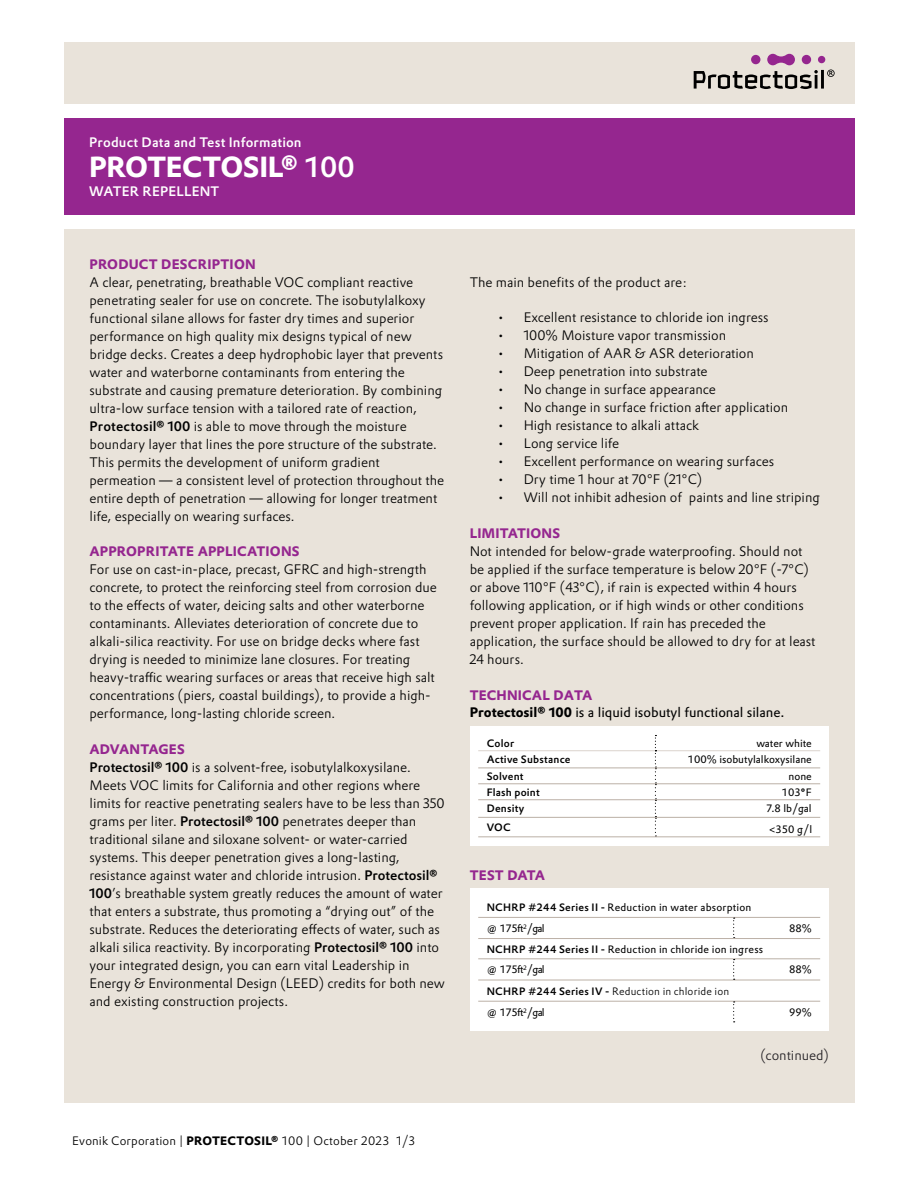
<style>
.page{position:relative;width:918px;height:1188px;background:#fff}
.page>*{position:absolute;margin:0;border:0;box-sizing:border-box;transform-origin:0 0}
.t1{font:700 28.5px "Evonik Prokyon";letter-spacing:-.015em;color:#fff}
.t2{font:300 13.5px/18px "Evonik Prokyon";color:#000}
.t3{font:13.5px/17.4px "Evonik Prokyon";color:#000}
.t4{font:700 13.5px "Evonik Prokyon";letter-spacing:.01em;color:#95268f}
.t5{font:500 13.5px "Evonik Prokyon";letter-spacing:.01em;color:#fff}
.t6{font:300 13.5px "Evonik Prokyon";color:#232024}
.t7{font:300 12px "Evonik Prokyon";letter-spacing:.015em;color:#000}
.t8{font:10.5px/20.9px "Evonik Prokyon";color:#000}
.t9{font:300 10.5px/21.3px "Evonik Prokyon";letter-spacing:.015em;color:#000}
.t10{font:500 10.5px "Evonik Prokyon";letter-spacing:.02em;color:#000}
.s1{font-weight:500}
.s2{font-weight:700;color:#95268f}
.s3{font-weight:700}
.s4{font-weight:400}
</style>
<div class="page">
<div style="left:64px;top:42px;width:790px;height:62px;background:#e9e3da"></div>
<div style="left:818px;top:56px;width:7px;height:7px;background:#95268f;border-radius:50%"></div>
<svg style="left:694px;top:54px;width:124px;height:35px"></svg>
<hr style="left:821px;top:70px;width:3px;height:19px;background:#000">
<svg style="left:827px;top:70px;width:8px;height:7px"></svg>
<div style="left:64px;top:118px;width:790px;height:97px;background:#95268f"></div>
<div style="left:64px;top:230px;width:790px;height:873px;background:#e9e3da"></div>
<div style="left:470px;top:726px;width:359px;height:120px;background:#fff"></div>
<hr style="left:478px;top:750px;width:177px;height:1px;background:#dbd4cd">
<hr style="left:656px;top:750px;width:164px;height:1px;background:#dbd4cd">
<svg style="left:655px;top:735px;width:1px;height:102px"></svg>
<hr style="left:478px;top:784px;width:177px;height:1px;background:#bbb0a6">
<hr style="left:655px;top:784px;width:165px;height:1px;background:#bbb0a6">
<hr style="left:478px;top:799px;width:177px;height:1px;background:#bbb0a6">
<hr style="left:655px;top:799px;width:165px;height:1px;background:#bbb0a6">
<hr style="left:478px;top:817px;width:177px;height:1px;background:#bbb0a6">
<hr style="left:655px;top:817px;width:165px;height:1px;background:#bbb0a6">
<hr style="left:478px;top:837px;width:177px;height:1px;background:#bbb0a6">
<hr style="left:655px;top:837px;width:165px;height:1px;background:#bbb0a6">
<hr style="left:478px;top:768px;width:177px;height:1px;background:#bbb0a6">
<hr style="left:655px;top:768px;width:165px;height:1px;background:#bbb0a6">
<div style="left:470px;top:888px;width:359px;height:143px;background:#fff"></div>
<hr style="left:478px;top:917px;width:256px;height:1px;background:#bbb0a6">
<hr style="left:734px;top:917px;width:86px;height:1px;background:#bbb0a6">
<hr style="left:478px;top:959px;width:256px;height:1px;background:#bbb0a6">
<hr style="left:734px;top:959px;width:86px;height:1px;background:#bbb0a6">
<hr style="left:478px;top:980px;width:256px;height:1px;background:#bbb0a6">
<hr style="left:734px;top:980px;width:86px;height:1px;background:#bbb0a6">
<hr style="left:478px;top:1001px;width:256px;height:1px;background:#bbb0a6">
<hr style="left:734px;top:1001px;width:86px;height:1px;background:#bbb0a6">
<svg style="left:733px;top:918px;width:2px;height:20px"></svg>
<svg style="left:733px;top:959px;width:2px;height:21px"></svg>
<svg style="left:733px;top:1001px;width:2px;height:21px"></svg>
<hr style="left:478px;top:938px;width:256px;height:1px;background:#bbb0a6">
<hr style="left:734px;top:938px;width:86px;height:1px;background:#bbb0a6">
<p class="t5" style="left:89px;top:131px;width:214px">Product Data and Test Information</p>
<h1 class="t1" style="left:89px;top:144px;width:267px">PROTECTOSIL® <span class="s1">100</span></h1>
<p class="t5" style="left:89px;top:181px;width:132px">WATER REPELLENT</p>
<p class="t4" style="left:90px;top:253px;width:168px">PRODUCT DESCRIPTION</p>
<p class="t2" style="left:90px;top:272px;width:356px">A clear, penetrating, breathable VOC compliant reactive penetrating sealer for use on concrete. The isobutylalkoxy functional silane allows for faster dry times and superior performance on high quality mix designs typical of new bridge decks. Creates a deep hydrophobic layer that prevents water and waterborne contaminants from entering the substrate and causing premature deterioration. By combining ultra-low surface tension with a tailored rate of reaction, <span class="s1">Protectosil® 100</span> is able to move through the moisture boundary layer that lines the pore structure of the substrate.<br>This permits the development of uniform gradient permeation — a consistent level of protection throughout the entire depth of penetration — allowing for longer treatment life, especially on wearing surfaces.</p>
<p class="t4" style="left:90px;top:540px;width:212px">APPROPRITATE APPLICATIONS</p>
<p class="t2" style="left:90px;top:559px;width:349px">For use on cast-in-place, precast, GFRC and high-strength concrete, to protect the reinforcing steel from corrosion due to the effects of water, deicing salts and other waterborne contaminants. Alleviates deterioration of concrete due to alkali-silica reactivity. For use on bridge decks where fast drying is needed to minimize lane closures. For treating heavy-traffic wearing surfaces or areas that receive high salt concentrations (piers, coastal buildings), to provide a high&shy;performance, long-lasting chloride screen.</p>
<p class="t2" style="left:90px;top:739px;width:357px"><span class="s2">ADVANTAGES<br></span><span class="s1">Protectosil® 100</span> is a solvent-free, isobutylalkoxysilane.<br>Meets VOC limits for California and other regions where limits for reactive penetrating sealers have to be less than 350 grams per liter. <span class="s1">Protectosil® 100</span> penetrates deeper than traditional silane and siloxane solvent- or water-carried systems. This deeper penetration gives a long-lasting, resistance against water and chloride intrusion. <span class="s1">Protectosil® 100</span>’s breathable system greatly reduces the amount of water that enters a substrate, thus promoting a “drying out” of the substrate. Reduces the deteriorating effects of water, such as alkali silica reactivity. By incorporating <span class="s1">Protectosil® 100</span> into your integrated design, you can earn vital Leadership in Energy &amp; Environmental Design (LEED) credits for both new and existing construction projects.</p>
<p class="t2" style="left:470px;top:272px;width:219px">The main benefits of the product are:</p>
<p class="t2" style="left:497px;top:307px;width:273px">• Excellent resistance to chloride ion ingress</p>
<p class="t2" style="left:497px;top:325px;width:231px">• 100% Moisture vapor transmission</p>
<p class="t2" style="left:497px;top:343px;width:259px">• Mitigation of AAR &amp; ASR deterioration</p>
<p class="t2" style="left:497px;top:361px;width:212px">• Deep penetration into substrate</p>
<p class="t2" style="left:497px;top:379px;width:221px">• No change in surface appearance</p>
<p class="t2" style="left:497px;top:397px;width:293px">• No change in surface friction after application</p>
<p class="t2" style="left:497px;top:415px;width:204px">• High resistance to alkali attack</p>
<p class="t2" style="left:497px;top:433px;width:124px">• Long service life</p>
<p class="t2" style="left:497px;top:451px;width:279px">• Excellent performance on wearing surfaces</p>
<p class="t2" style="left:497px;top:469px;width:207px">• Dry time 1 hour at 70°F (21°C)</p>
<p class="t2" style="left:497px;top:487px;width:325px">• Will not inhibit adhesion of paints and line striping</p>
<p class="t4" style="left:470px;top:522px;width:92px">LIMITATIONS</p>
<p class="t2" style="left:470px;top:541px;width:347px">Not intended for below-grade waterproofing. Should not be applied if the surface temperature is below 20°F (-7°C) or above 110°F (43°C), if rain is expected within 4 hours following application, or if high winds or other conditions prevent proper application. If rain has preceded the application, the surface should be allowed to dry for at least 24 hours.</p>
<p class="t3" style="left:470px;top:686px;width:316px"><span class="s2">TECHNICAL DATA<br></span><span class="s3">Protectosil® 100</span> is a liquid isobutyl functional silane.</p>
<p class="t10" style="left:487px;top:735px;width:29px">Color</p>
<p class="t8" style="left:756px;top:732px;width:57px">water white</p>
<p class="t10" style="left:487px;top:751px;width:85px">Active Substance</p>
<p class="t8" style="left:688px;top:748px;width:125px">100% isobutylalkoxysilane</p>
<p class="t10" style="left:487px;top:768px;width:38px">Solvent</p>
<p class="t8" style="left:789px;top:765px;width:25px">none</p>
<p class="t10" style="left:487px;top:784px;width:55px">Flash point</p>
<p class="t8" style="left:782px;top:781px;width:31px">103<span class="s3">°</span>F</p>
<p class="t10" style="left:487px;top:800px;width:39px">Density</p>
<p class="t8" style="left:766px;top:798px;width:47px">7.8 lb/gal</p>
<p class="t10" style="left:487px;top:819px;width:25px">VOC</p>
<p class="t8" style="left:769px;top:818px;width:44px">&lt;350 g/l</p>
<p class="t4" style="left:470px;top:864px;width:77px">TEST DATA</p>
<p class="t8" style="left:487px;top:896px;width:266px"><span class="s1">NCHRP #244 Series II -</span> Reduction in water absorption @ 175ft<sup>2</sup>/gal</p>
<p class="t8" style="left:487px;top:938px;width:278px"><span class="s1">NCHRP #244 Series II -</span> Reduction in chloride ion ingress @ 175ft<sup>2</sup>/gal</p>
<p class="t9" style="left:487px;top:980px;width:244px"><span class="s1">NCHRP #244 Series IV -</span> Reduction in chloride ion <span class="s4">@ 175ft</span><sup>2</sup><span class="s4">/gal</span></p>
<p class="t8" style="left:789px;top:917px;width:24px">88%</p>
<p class="t8" style="left:789px;top:959px;width:24px">88%</p>
<p class="t8" style="left:789px;top:1001px;width:24px">99%</p>
<p class="t6" style="left:761px;top:1045px;width:70px">(continued)</p>
<p class="t7" style="left:72px;top:1132px;width:345px">Evonik Corporation | <span class="s3">PROTECTOSIL®</span> 100 | October 2023 1/3</p>
</div>
